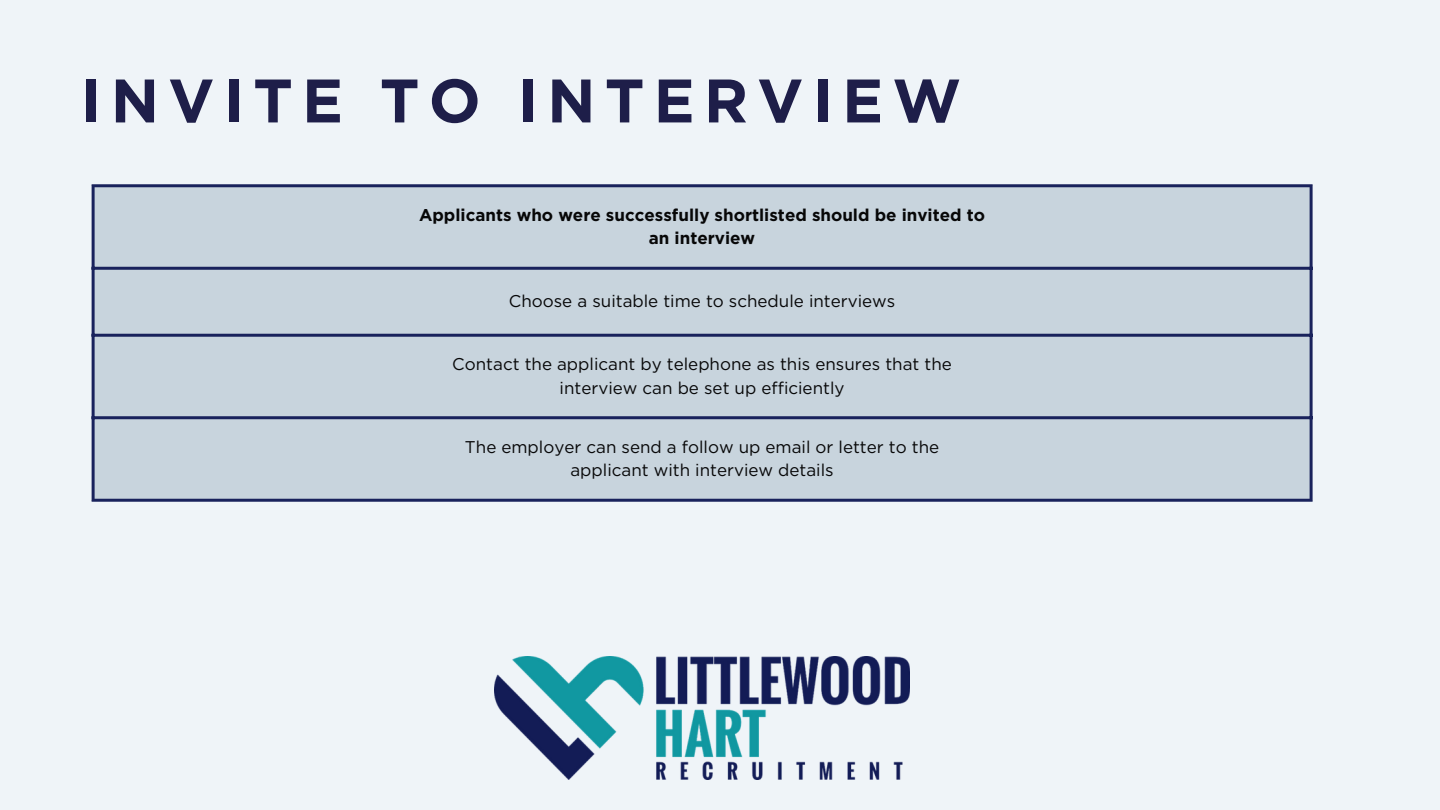
<style>
.page{position:relative;width:1440px;height:810px;background:#eff4f8}
.page>*{position:absolute;margin:0;border:0;box-sizing:border-box;transform-origin:0 0}
.t1{font:700 61.3px "Gotham";letter-spacing:.15em;color:#1e1e49}
.t2{font:17px/23.2px "Gotham";color:#000;text-align:center}
.t3{font:700 17px/23.2px "Gotham";color:#000;text-align:center}
</style>
<div class="page">
<div style="left:95px;top:187px;width:1215px;height:312px;background:#c8d4dd"></div>
<hr style="left:92px;top:187px;width:3px;height:312px;background:#131c57">
<hr style="left:1310px;top:187px;width:3px;height:312px;background:#131c57">
<hr style="left:92px;top:184px;width:1221px;height:3px;background:#131c57">
<hr style="left:92px;top:267px;width:1221px;height:3px;background:#131c57">
<hr style="left:92px;top:334px;width:1221px;height:3px;background:#131c57">
<hr style="left:92px;top:416px;width:1221px;height:3px;background:#131c57">
<hr style="left:92px;top:499px;width:1221px;height:3px;background:#131c57">
<img style="left:494px;top:657px;width:416px;height:122px">
<p class="t1" style="left:81px;top:64px;width:882px">INVITE TO INTERVIEW</p>
<p class="t3" style="left:419px;top:203px;width:568px">Applicants who were successfully shortlisted should be invited to an interview</p>
<p class="t2" style="left:509px;top:290px;width:388px">Choose a suitable time to schedule interviews</p>
<p class="t2" style="left:452px;top:353px;width:501px">Contact the applicant by telephone as this ensures that the interview can be set up efficiently</p>
<p class="t2" style="left:465px;top:435px;width:476px">The employer can send a follow up email or letter to the applicant with interview details</p>
</div>
